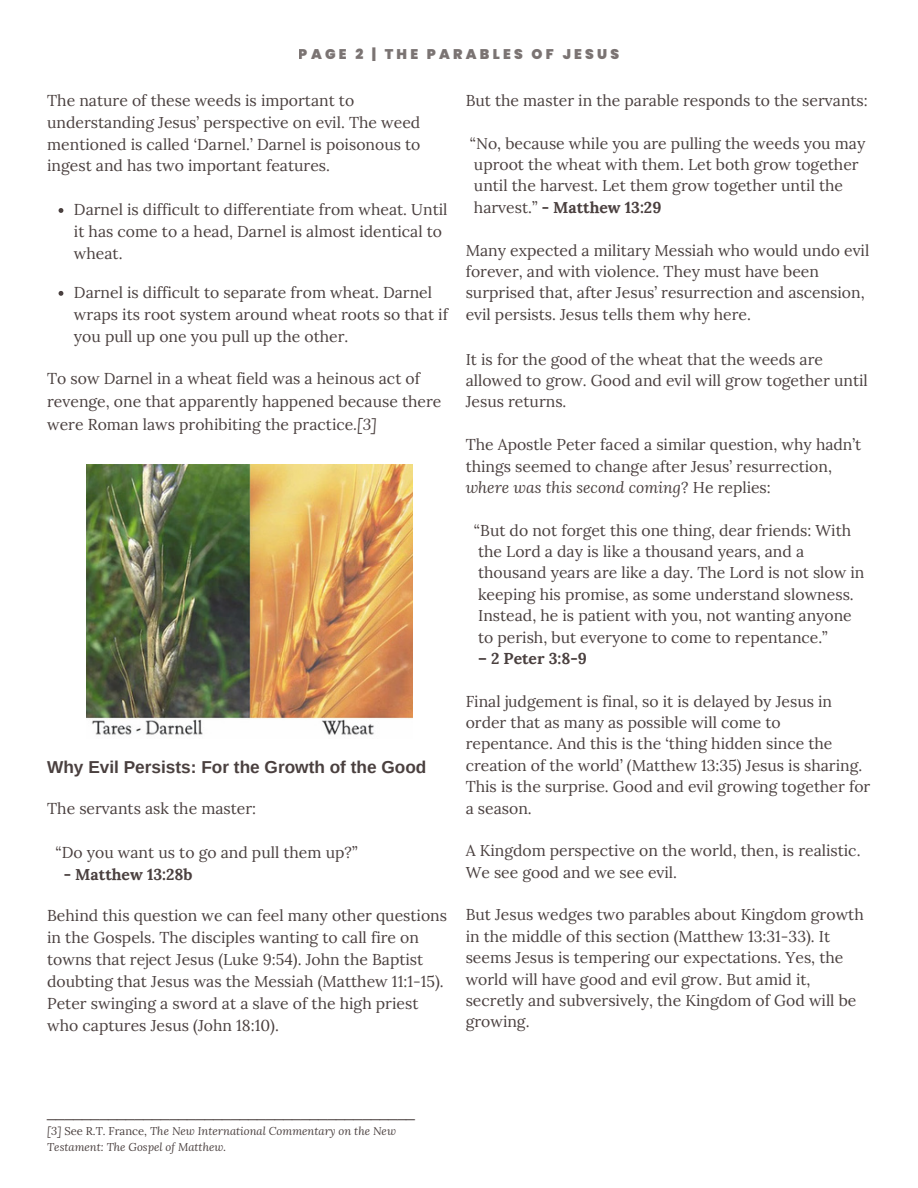
<style>
.page{position:relative;width:918px;height:1188px;background:#fff}
.page>*{position:absolute;margin:0;border:0;box-sizing:border-box;transform-origin:0 0}
.t1{font:700 17.25px "Arimo";color:#4a403f}
.t2{font:15.75px/21.3px "Lora";color:#4a403f}
.t3{font:700 15.75px "Lora";color:#4a403f}
.t4{font:15.75px "Arimo";color:#4a403f}
.t5{font:900 13.95px "Poppins";letter-spacing:.23em;color:#4a403f}
.t6{font:italic 11.25px/15.5px "Lora";color:#4a403f}
.s1{font-weight:400}
.s2{font-style:italic}
.s3{font-style:normal}
</style>
<div class="page">
<svg style="left:59px;top:208px;width:4px;height:5px"></svg>
<svg style="left:59px;top:291px;width:4px;height:5px"></svg>
<img style="left:87px;top:464px;width:325px;height:271px">
<p class="t5" style="left:299px;top:45px;width:322px">PAGE 2 | THE PARABLES OF JESUS</p>
<p class="t2" style="left:466px;top:90px;width:404px">But the master in the parable responds to the servants:</p>
<p class="t2" style="left:470px;top:132px;width:397px">“No, because while you are pulling the weeds you may uproot the wheat with them. Let both grow together until the harvest. Let them grow together until the</p>
<h2 class="t3" style="left:474px;top:197px;width:189px"><span class="s1">harvest.”</span> - Matthew 13:29</h2>
<h2 class="t2" style="left:466px;top:239px;width:405px">Many expected a military Messiah who would undo evil forever, and with violence. They must have been surprised that, after Jesus’ resurrection and ascension, evil persists. Jesus tells them why here.</h2>
<h2 class="t2" style="left:466px;top:348px;width:359px">It is for the good of the wheat that the weeds are</h2>
<h2 class="t2" style="left:466px;top:370px;width:404px">allowed to grow. Good and evil will grow together until<br>Jesus returns.</h2>
<h2 class="t2" style="left:466px;top:434px;width:397px">The Apostle Peter faced a similar question, why hadn’t</h2>
<h2 class="t2" style="left:466px;top:455px;width:368px">things seemed to change after Jesus’ resurrection, <span class="s2">where was this second coming</span>? He replies:</h2>
<h2 class="t2" style="left:474px;top:519px;width:392px">“But do not forget this one thing, dear friends: With the Lord a day is like a thousand years, and a thousand years are like a day. The Lord is not slow in keeping his promise, as some understand slowness.<br>Instead, he is patient with you, not wanting anyone</h2>
<h2 class="t2" style="left:478px;top:626px;width:351px">to perish, but everyone to come to repentance.”</h2>
<h2 class="t3" style="left:478px;top:648px;width:110px">– 2 Peter 3:8-9</h2>
<h2 class="t2" style="left:466px;top:690px;width:406px">Final judgement is final, so it is delayed by Jesus in order that as many as possible will come to repentance. And this is the ‘thing hidden since the creation of the world’ (Matthew 13:35) Jesus is sharing.<br>This is the surprise. Good and evil growing together for a season.</h2>
<h2 class="t2" style="left:466px;top:840px;width:396px">A Kingdom perspective on the world, then, is realistic.</h2>
<h2 class="t2" style="left:466px;top:861px;width:213px">We see good and we see evil.</h2>
<h2 class="t2" style="left:466px;top:904px;width:400px">But Jesus wedges two parables about Kingdom growth</h2>
<h2 class="t2" style="left:466px;top:925px;width:392px">in the middle of this section (Matthew 13:31-33). It seems Jesus is tempering our expectations. Yes, the world will have good and evil grow. But amid it, secretly and subversively, the Kingdom of God will be growing.</h2>
<h3 class="t2" style="left:47px;top:89px;width:375px;line-height:21.9px">The nature of these weeds is important to understanding Jesus’ perspective on evil. The weed mentioned is called ‘Darnel.’ Darnel is poisonous to ingest and has two important features.</h3>
<h2 class="t2" style="left:74px;top:199px;width:375px;line-height:21.9px">Darnel is difficult to differentiate from wheat. Until it has come to a head, Darnel is almost identical to wheat.</h2>
<p class="t2" style="left:74px;top:282px;width:376px;line-height:21.9px">Darnel is difficult to separate from wheat. Darnel wraps its root system around wheat roots so that if you pull up one you pull up the other.</p>
<p class="t2" style="left:47px;top:367px;width:396px;line-height:22.8px">To sow Darnel in a wheat field was a heinous act of revenge, one that apparently happened because there were Roman laws prohibiting the practice<span class="s2">.[3]</span></p>
<h2 class="t1" style="left:47px;top:757px;width:381px">Why Evil Persists: For the Growth of the Good</h2>
<h1 class="t2" style="left:47px;top:798px;width:211px">The servants ask the master:</h1>
<h2 class="t2" style="left:55px;top:842px;width:304px">“Do you want us to go and pull them up?”</h2>
<h2 class="t3" style="left:64px;top:864px;width:130px">- Matthew 13:28b</h2>
<h2 class="t2" style="left:47px;top:905px;width:401px;line-height:21.9px">Behind this question we can feel many other questions in the Gospels. The disciples wanting to call fire on towns that reject Jesus (Luke 9:54). John the Baptist doubting that Jesus was the Messiah (Matthew 11:1-15).<br>Peter swinging a sword at a slave of the high priest who captures Jesus (John 18:10).</h2>
<h2 class="t4" style="left:47px;top:1103px;width:369px">__________________________________________</h2>
<p class="t6" style="left:47px;top:1123px;width:350px">[3] <span class="s3">See R.T. France,</span> The New International Commentary on the New<br>Testament: The Gospel of Matthew.</p>
</div>
